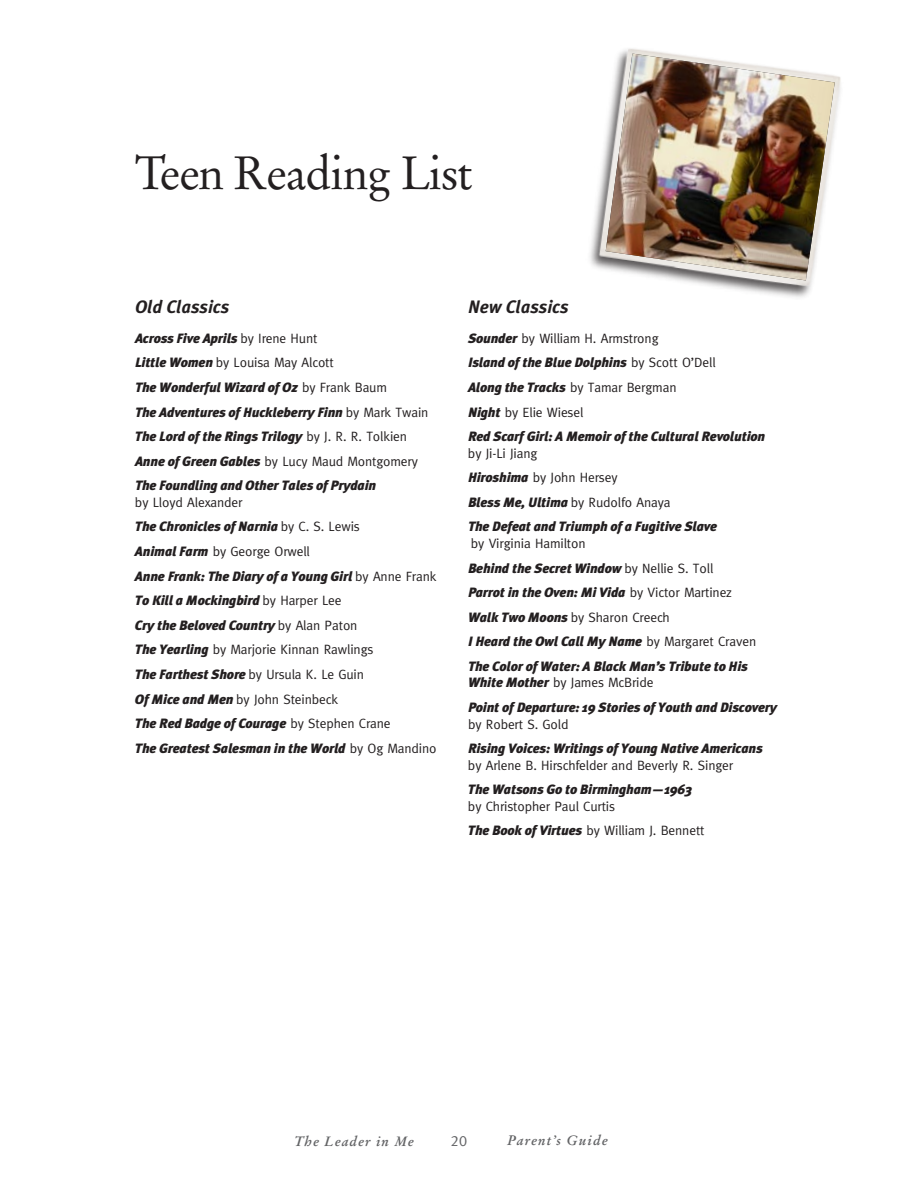
<style>
.page{position:relative;width:918px;height:1188px;background:#fff}
.page>*{position:absolute;margin:0;border:0;box-sizing:border-box;transform-origin:0 0}
.t1{font:46.5px "Stempel Garamond";letter-spacing:-.02em;color:#231f20}
.t2{font:italic 700 18px "Meta Plus";color:#231f20}
.t3{font:15px "Meta Caps";color:#636466}
.t4{font:italic 900 13.5px/24.6px "Meta Plus";letter-spacing:-.01em;color:#231f20}
.t5{font:13.5px/24.6px "Meta";letter-spacing:-.01em;color:#231f20}
.t6{font:italic 700 13.5px "Stempel Garamond";letter-spacing:.08em;color:#636466}
.s1{font-family:"Meta";font-weight:400;font-style:normal}
.s2{font-family:"Meta Plus";font-weight:900;font-style:italic}
</style>
<div class="page">
<img style="left:590px;top:48px;width:251px;height:249px">
<img style="left:606px;top:54px;width:229px;height:226px">
<h1 class="t1" style="left:135px;top:145px;width:339px">Teen Reading List</h1>
<h2 class="t2" style="left:135px;top:296px;width:96px">Old Classics</h2>
<p class="t4" style="left:135px;top:326px;width:184px">Across Five Aprils <span class="s1">by Irene Hunt</span></p>
<p class="t5" style="left:135px;top:350px;width:200px"><span class="s2">Little Women</span> by Louisa May Alcott</p>
<p class="t4" style="left:135px;top:375px;width:295px">The Wonderful Wizard of Oz <span class="s1">by Frank Baum<br></span>The Adventures of Huckleberry Finn <span class="s1">by Mark Twain<br></span>The Lord of the Rings Trilogy <span class="s1">by J. R. R. Tolkien</span></p>
<p class="t5" style="left:135px;top:449px;width:285px"><span class="s2">Anne of Green Gables</span> by Lucy Maud Montgomery</p>
<p class="t4" style="left:135px;top:473px;width:243px">The Foundling and Other Tales of Prydain</p>
<p class="t5" style="left:135px;top:490px;width:109px">by Lloyd Alexander</p>
<p class="t4" style="left:135px;top:515px;width:226px">The Chronicles of Narnia <span class="s1">by C. S. Lewis</span></p>
<p class="t5" style="left:135px;top:539px;width:177px"><span class="s2">Animal Farm</span> by George Orwell</p>
<p class="t4" style="left:135px;top:564px;width:303px">Anne Frank: The Diary of a Young Girl <span class="s1">by Anne Frank<br></span>To Kill a Mockingbird <span class="s1">by Harper Lee<br></span>Cry the Beloved Country <span class="s1">by Alan Paton</span></p>
<p class="t5" style="left:135px;top:637px;width:240px"><span class="s2">The Yearling</span> by Marjorie Kinnan Rawlings</p>
<p class="t4" style="left:135px;top:662px;width:231px">The Farthest Shore <span class="s1">by Ursula K. Le Guin</span></p>
<p class="t5" style="left:135px;top:687px;width:205px"><span class="s2">Of Mice and Men</span> by John Steinbeck</p>
<p class="t4" style="left:135px;top:711px;width:303px">The Red Badge of Courage <span class="s1">by Stephen Crane<br></span>The Greatest Salesman in the World <span class="s1">by Og Mandino</span></p>
<h2 class="t2" style="left:468px;top:296px;width:102px">New Classics</h2>
<p class="t5" style="left:468px;top:326px;width:192px"><span class="s2">Sounder</span> by William H. Armstrong</p>
<p class="t4" style="left:468px;top:350px;width:249px">Island of the Blue Dolphins <span class="s1">by Scott O’Dell<br></span>Along the Tracks <span class="s1">by Tamar Bergman</span></p>
<p class="t5" style="left:468px;top:399px;width:117px"><span class="s2">Night</span> by Elie Wiesel</p>
<p class="t4" style="left:468px;top:424px;width:299px">Red Scarf Girl: A Memoir of the Cultural Revolution</p>
<p class="t5" style="left:468px;top:441px;width:151px">by Ji-Li Jiang<br><span class="s2">Hiroshima</span> by John Hersey</p>
<p class="t4" style="left:468px;top:490px;width:251px">Bless Me, Ultima <span class="s1">by Rudolfo Anaya<br></span>The Defeat and Triumph of a Fugitive Slave</p>
<p class="t5" style="left:471px;top:531px;width:116px">by Virginia Hamilton</p>
<p class="t4" style="left:468px;top:556px;width:266px">Behind the Secret Window <span class="s1">by Nellie S. Toll<br></span>Parrot in the Oven: Mi Vida <span class="s1">by Victor Martinez</span></p>
<p class="t5" style="left:468px;top:605px;width:203px"><span class="s2">Walk Two Moons</span> by Sharon Creech</p>
<p class="t4" style="left:468px;top:629px;width:290px">I Heard the Owl Call My Name <span class="s1">by Margaret Craven<br></span>The Color of Water: A Black Man’s Tribute to His</p>
<p class="t5" style="left:468px;top:670px;width:187px"><span class="s2">White Mother</span> by James McBride</p>
<p class="t4" style="left:468px;top:695px;width:310px">Point of Departure: 19 Stories of Youth and Discovery</p>
<p class="t5" style="left:468px;top:711px;width:102px">by Robert S. Gold</p>
<p class="t4" style="left:468px;top:736px;width:296px">Rising Voices: Writings of Young Native Americans</p>
<p class="t5" style="left:468px;top:753px;width:267px">by Arlene B. Hirschfelder and Beverly R. Singer</p>
<p class="t4" style="left:468px;top:777px;width:226px">The Watsons Go to Birmingham—1963</p>
<p class="t5" style="left:468px;top:794px;width:238px">by Christopher Paul Curtis<br><span class="s2">The Book of Virtues</span> by William J. Bennett</p>
<p class="t6" style="left:294px;top:1133px;width:121px">The Leader in Me</p>
<p class="t3" style="left:451px;top:1132px;width:18px">20</p>
<p class="t6" style="left:508px;top:1132px;width:102px">Parent’s Guide</p>
</div>
